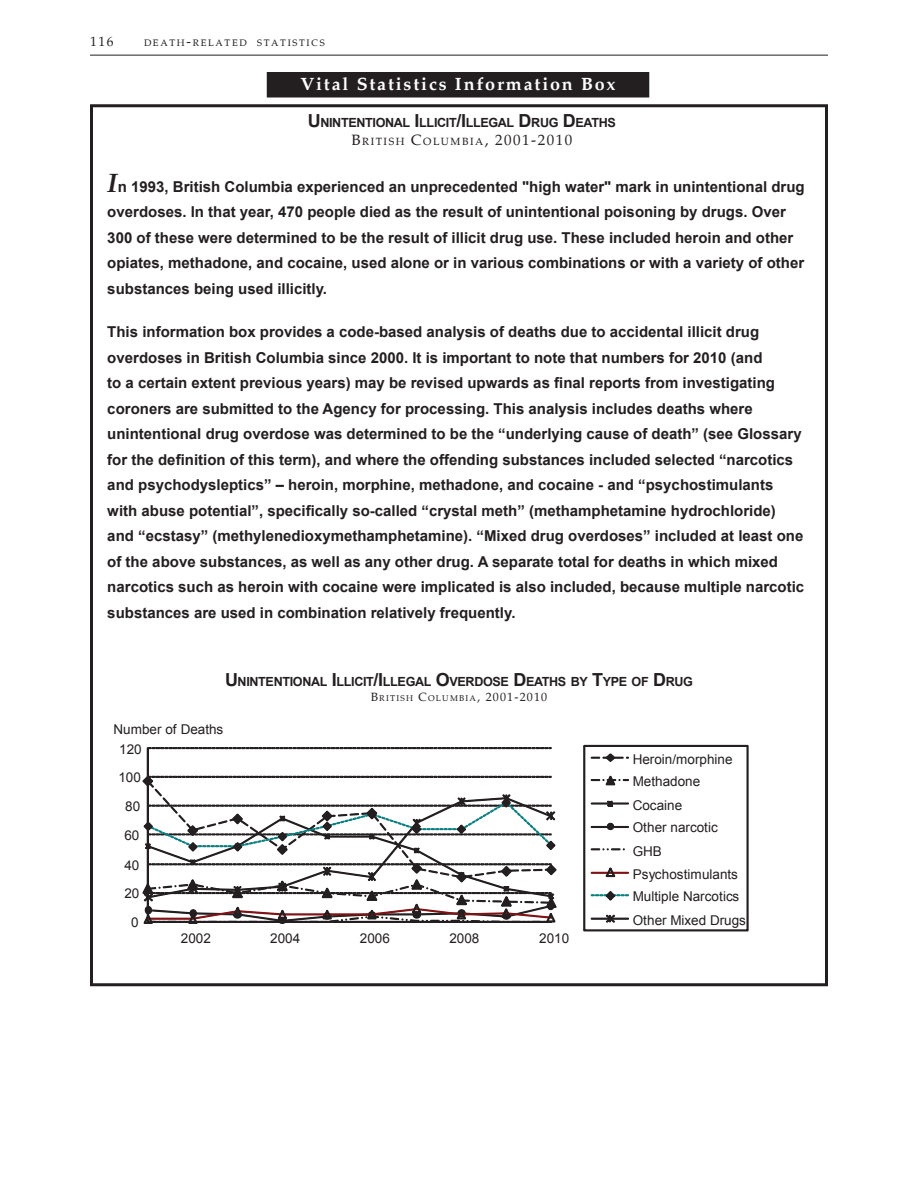
<style>
.page{position:relative;width:918px;height:1188px;background:#fff}
.page>*{position:absolute;margin:0;border:0;box-sizing:border-box;transform-origin:0 0}
.t1{font:700 18px "Palatino";letter-spacing:.1em;color:#fff}
.t2{font:700 15px/25.5px "Arial";color:#231f20}
.t3{font:13.5px/23px "Arial";color:#231f20}
.t4{font:13.5px "Palatino";color:#231f20}
.t5{font:700 12.6px "Arial";letter-spacing:-.03em;color:#231f20}
.t6{font:10.5px "Palatino";letter-spacing:.145em;color:#231f20}
.t7{font:9.45px "Palatino";letter-spacing:.18em;color:#231f20}
.t8{font:8.4px "Palatino";letter-spacing:.145em;color:#231f20}
.s1{font-size:13.5px}
.s2{font-size:18px}
.s3{font-size:15px}
.s4{font-family:"Palatino";font-style:italic;font-size:27px}
.s5{font-size:12px}
</style>
<div class="page">
<hr style="left:90px;top:55px;width:738px;height:1px;background:#231f20">
<svg style="left:142px;top:744px;width:607px;height:188px"></svg>
<div style="left:268px;top:74px;width:380px;height:22px;background:#231f20"></div>
<div style="left:267px;top:72px;width:382px;height:26px;border:3px solid #231f20"></div>
<p class="t4" style="left:90px;top:33px;width:25px">116</p>
<p class="t7" style="left:144px;top:37px;width:182px">DEATH<span class="s1">-</span>RELATED STATISTICS</p>
<p class="t1" style="left:300px;top:73px;width:317px">Vital Statistics Information Box</p>
<p class="t5" style="left:308px;top:114px;width:310px"><span class="s2">U</span> NINTENTIONAL <span class="s2">I</span> LLICIT<span class="s2">/I</span> LLEGAL <span class="s2">D</span> RUG <span class="s2">D</span> EATHS</p>
<p class="t6" style="left:352px;top:135px;width:222px"><span class="s3">B</span>RITISH <span class="s3">C</span>OLUMBIA<span class="s3">, 2001-2010</span></p>
<p class="t2" style="left:107px;top:174px;width:699px"><span class="s4">I</span>n 1993, British Columbia experienced an unprecedented "high water" mark in unintentional drug overdoses. In that year, 470 people died as the result of unintentional poisoning by drugs. Over 300 of these were determined to be the result of illicit drug use. These included heroin and other opiates, methadone, and cocaine, used alone or in various combinations or with a variety of other substances being used illicitly.</p>
<p class="t2" style="left:107px;top:320px;width:698px">This information box provides a code-based analysis of deaths due to accidental illicit drug overdoses in British Columbia since 2000. It is important to note that numbers for 2010 (and<br>to a certain extent previous years) may be revised upwards as final reports from investigating coroners are submitted to the Agency for processing. This analysis includes deaths where unintentional drug overdose was determined to be the “underlying cause of death” (see Glossary for the definition of this term), and where the offending substances included selected “narcotics and psychodysleptics” – heroin, morphine, methadone, and cocaine - and “psychostimulants with abuse potential”, specifically so-called “crystal meth” (methamphetamine hydrochloride) and “ecstasy” (methylenedioxymethamphetamine). “Mixed drug overdoses” included at least one of the above substances, as well as any other drug. A separate total for deaths in which mixed narcotics such as heroin with cocaine were implicated is also included, because multiple narcotic substances are used in combination relatively frequently.</p>
<p class="t5" style="left:225px;top:673px;width:234px"><span class="s2">U</span> NINTENTIONAL <span class="s2">I</span> LLICIT<span class="s2">/I</span> LLEGAL <span class="s2">O</span>VER</p>
<p class="t5" style="left:474px;top:673px;width:220px">DOSE <span class="s2">D</span>EATHS BY <span class="s2">T</span>YPE OF <span class="s2">D</span>RUG</p>
<p class="t8" style="left:371px;top:693px;width:178px"><span class="s5">B</span>RITISH <span class="s5">C</span>OLUMBIA<span class="s5">, 2001-2010</span></p>
<p class="t3" style="left:114px;top:718px;width:111px">Number of Deaths</p>
<p class="t3" style="left:119px;top:738px;width:24px">120</p>
<p class="t3" style="left:118px;top:766px;width:24px">100</p>
<p class="t3" style="left:125px;top:795px;width:17px">80</p>
<p class="t3" style="left:124px;top:824px;width:17px">60</p>
<p class="t3" style="left:124px;top:854px;width:17px">40</p>
<p class="t3" style="left:124px;top:882px;width:17px">20</p>
<p class="t3" style="left:131px;top:911px;width:9px">0</p>
<p class="t3" style="left:181px;top:927px;width:32px">2002</p>
<p class="t3" style="left:270px;top:927px;width:32px">2004</p>
<p class="t3" style="left:360px;top:927px;width:32px">2006</p>
<p class="t3" style="left:449px;top:927px;width:32px">2008</p>
<p class="t3" style="left:539px;top:927px;width:32px">2010</p>
<p class="t3" style="left:633px;top:748px;width:115px">Heroin/morphine<br>Methadone<br>Cocaine<br>Other narcotic<br>GHB<br>Psychostimulants<br>Multiple Narcotics<br>Other Mixed Drugs</p>
</div>
